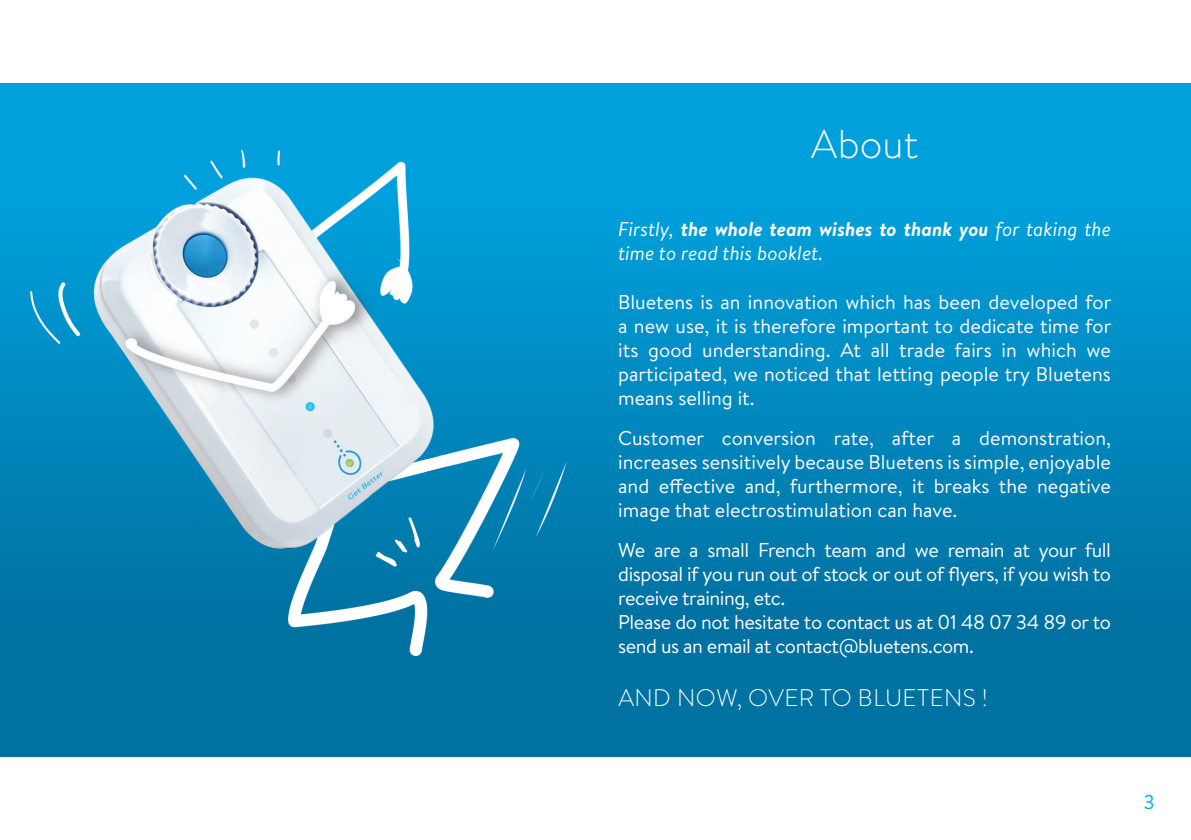
<style>
.page{position:relative;width:1191px;height:840px;background:#fff}
.page>*{position:absolute;margin:0;border:0;box-sizing:border-box;transform-origin:0 0}
.t1{font:300 40px "Brandon Text";color:#fff}
.t2{font:300 24px "Brandon Text";letter-spacing:.02em;color:#fff}
.t3{font:20px/24px "Brandon Text";letter-spacing:-.02em;color:#fff;text-align:justify}
.t4{font:italic 20px/24px "Brandon Text";color:#fff}
.t5{font:20px "Brandon Text";color:#00aeef}
.s1{font-weight:700}
</style>
<div class="page">
<div style="left:1px;top:83px;width:1190px;height:673px;background:linear-gradient(to bottom,#00a6e4,#006a98)"></div>
<img style="left:0;top:83px;width:595px;height:673px">
<h1 class="t1" style="left:811px;top:117px;width:108px">About</h1>
<p class="t4" style="left:618px;top:217px;width:494px">Firstly, <span class="s1">the whole team wishes to thank you</span> for taking the time to read this booklet.</p>
<p class="t3" style="left:618px;top:289px;width:495px">Bluetens is an innovation which has been developed for a new use, it is therefore important to dedicate time for its good understanding. At all trade fairs in which we participated, we noticed that letting people try Bluetens means selling it.</p>
<p class="t3" style="left:618px;top:425px;width:494px">Customer conversion rate, after a demonstration, increases sensitively because Bluetens is simple, enjoyable and effective and, furthermore, it breaks the negative image that electrostimulation can have.</p>
<p class="t3" style="left:618px;top:537px;width:494px;text-align:left">We are a small French team and we remain at your full disposal if you run out of stock or out of flyers, if you wish to receive training, etc.<br>Please do not hesitate to contact us at 01 48 07 34 89 or to send us an email at contact@bluetens.com.</p>
<p class="t2" style="left:618px;top:680px;width:371px">AND NOW, OVER TO BLUETENS !</p>
<p class="t5" style="left:1143px;top:788px;width:13px">3</p>
</div>
